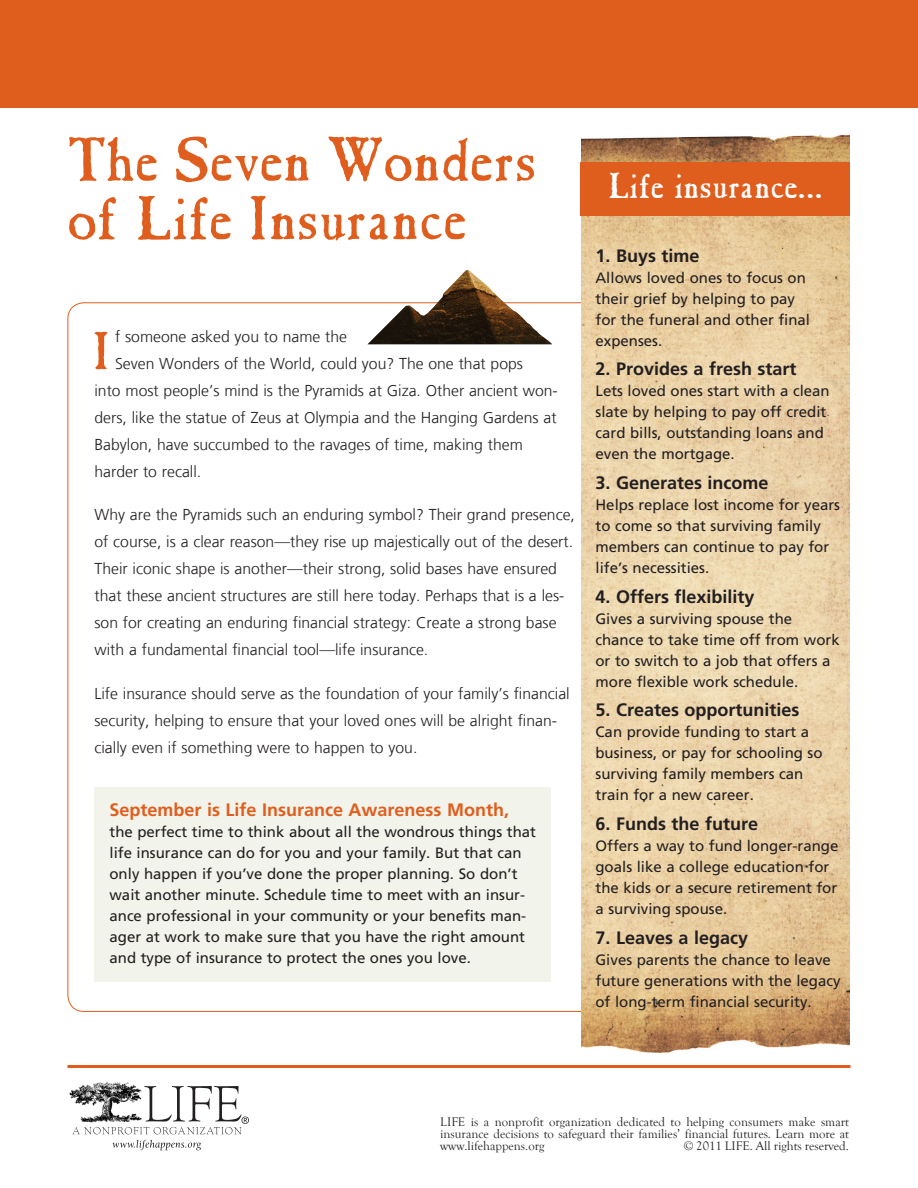
<style>
.page{position:relative;width:918px;height:1188px;background:#fff}
.page>*{position:absolute;margin:0;border:0;box-sizing:border-box;transform-origin:0 0}
.t1{font:63px/58.5px "Caslon Antique";letter-spacing:.01em;color:#df5e1e}
.Body_Text{font:54px "Caslon Antique";color:#df5e1e}
.t2{font:36px "Caslon Antique";letter-spacing:.015em;color:#fff}
.Sub_Headline{font:700 18px "Frutiger LT Com";color:#231f20}
.t3{font:700 18px "Frutiger LT Com";color:#df5e1e}
.Body_Text-2{font:300 15.75px/27px "Frutiger LT Com";color:#231f20}
.t4{font:15px/21px "Frutiger LT Com";color:#231f20}
.t5{font:12.75px/12px "Goudy Old Style T";color:#231f20;text-align:justify}
</style>
<div class="page">
<img style="left:582px;top:134px;width:267px;height:919px">
<div style="left:580px;top:162px;width:270px;height:54px;background:#df5e1e"></div>
<div style="left:0;top:0;width:918px;height:108px;background:#df5e1e"></div>
<hr style="left:68px;top:1065px;width:782px;height:3px;background:#df5e1e">
<img style="left:69px;top:1082px;width:66px;height:17px">
<svg style="left:72px;top:1086px;width:177px;height:64px"></svg>
<img style="left:367px;top:270px;width:185px;height:74px">
<div style="left:94px;top:787px;width:457px;height:195px;background:#f2f3eb"></div>
<p class="t1" style="left:68px;top:137px;width:471px">The Seven Wonders of Life Insurance</p>
<p class="Body_Text" style="left:93px;top:327px;width:18px">I</p>
<p class="Body_Text-2" style="left:115px;top:323px;width:233px">f someone asked you to name the</p>
<p class="Body_Text-2" style="left:115px;top:350px;width:409px">Seven Wonders of the World, could you? The one that pops</p>
<p class="Body_Text-2" style="left:94px;top:377px;width:465px">into most people’s mind is the Pyramids at Giza. Other ancient won-</p>
<p class="Body_Text-2" style="left:94px;top:404px;width:464px">ders, like the statue of Zeus at Olympia and the Hanging Gardens at</p>
<p class="Body_Text-2" style="left:94px;top:431px;width:430px">Babylon, have succumbed to the ravages of time, making them</p>
<p class="Body_Text-2" style="left:94px;top:458px;width:108px">harder to recall.</p>
<p class="Body_Text-2" style="left:94px;top:502px;width:482px">Why are the Pyramids such an enduring symbol? Their grand presence, of course, is a clear reason—they rise up majestically out of the desert.<br>Their iconic shape is another—their strong, solid bases have ensured that these ancient structures are still here today. Perhaps that is a les&shy;son for creating an enduring financial strategy: Create a strong base with a fundamental financial tool—life insurance.</p>
<p class="Body_Text-2" style="left:94px;top:680px;width:477px">Life insurance should serve as the foundation of your family’s financial security, helping to ensure that your loved ones will be alright finan&shy;cially even if something were to happen to you.</p>
<p class="t3" style="left:110px;top:799px;width:401px">September is Life Insurance Awareness Month,</p>
<p class="t4" style="left:110px;top:821px;width:428px">the perfect time to think about all the wondrous things that life insurance can do for you and your family. But that can only happen if you’ve done the proper planning. So don’t wait another minute. Schedule time to meet with an insur&shy;ance professional in your community or your benefits man&shy;ager at work to make sure that you have the right amount and type of insurance to protect the ones you love.</p>
<p class="t2" style="left:608px;top:170px;width:216px">Life insurance...</p>
<p class="Sub_Headline" style="left:596px;top:245px;width:106px">1. Buys time</p>
<p class="t4" style="left:596px;top:267px;width:216px">Allows loved ones to focus on their grief by helping to pay for the funeral and other final expenses.</p>
<p class="Sub_Headline" style="left:596px;top:359px;width:203px">2. Provides a fresh start</p>
<p class="t4" style="left:596px;top:381px;width:236px">Lets loved ones start with a clean slate by helping to pay off credit card bills, outstanding loans and even the mortgage.</p>
<p class="Sub_Headline" style="left:596px;top:472px;width:175px">3. Generates income</p>
<p class="t4" style="left:596px;top:494px;width:246px">Helps replace lost income for years to come so that surviving family members can continue to pay for life’s necessities.</p>
<p class="Sub_Headline" style="left:596px;top:586px;width:161px">4. Offers flexibility</p>
<p class="t4" style="left:596px;top:608px;width:246px">Gives a surviving spouse the chance to take time off from work or to switch to a job that offers a more flexible work schedule.</p>
<p class="Sub_Headline" style="left:596px;top:699px;width:206px">5. Creates opportunities</p>
<p class="t4" style="left:596px;top:722px;width:229px">Can provide funding to start a business, or pay for schooling so surviving family members can train for a new career.</p>
<p class="Sub_Headline" style="left:596px;top:813px;width:164px">6. Funds the future</p>
<p class="t4" style="left:596px;top:835px;width:244px">Offers a way to fund longer-range goals like a college education for the kids or a secure retirement for a surviving spouse.</p>
<p class="Sub_Headline" style="left:596px;top:927px;width:154px">7. Leaves a legacy</p>
<p class="t4" style="left:596px;top:949px;width:247px">Gives parents the chance to leave future generations with the legacy of long-term financial security.</p>
<p class="t5" style="left:440px;top:1116px;width:410px">LIFE is a nonprofit organization dedicated to helping consumers make smart insurance decisions to safeguard their families’ financial futures. Learn more at www.lifehappens.org</p>
<p class="t5" style="left:684px;top:1140px;width:167px">© 2011 LIFE. All rights reserved.</p>
</div>
